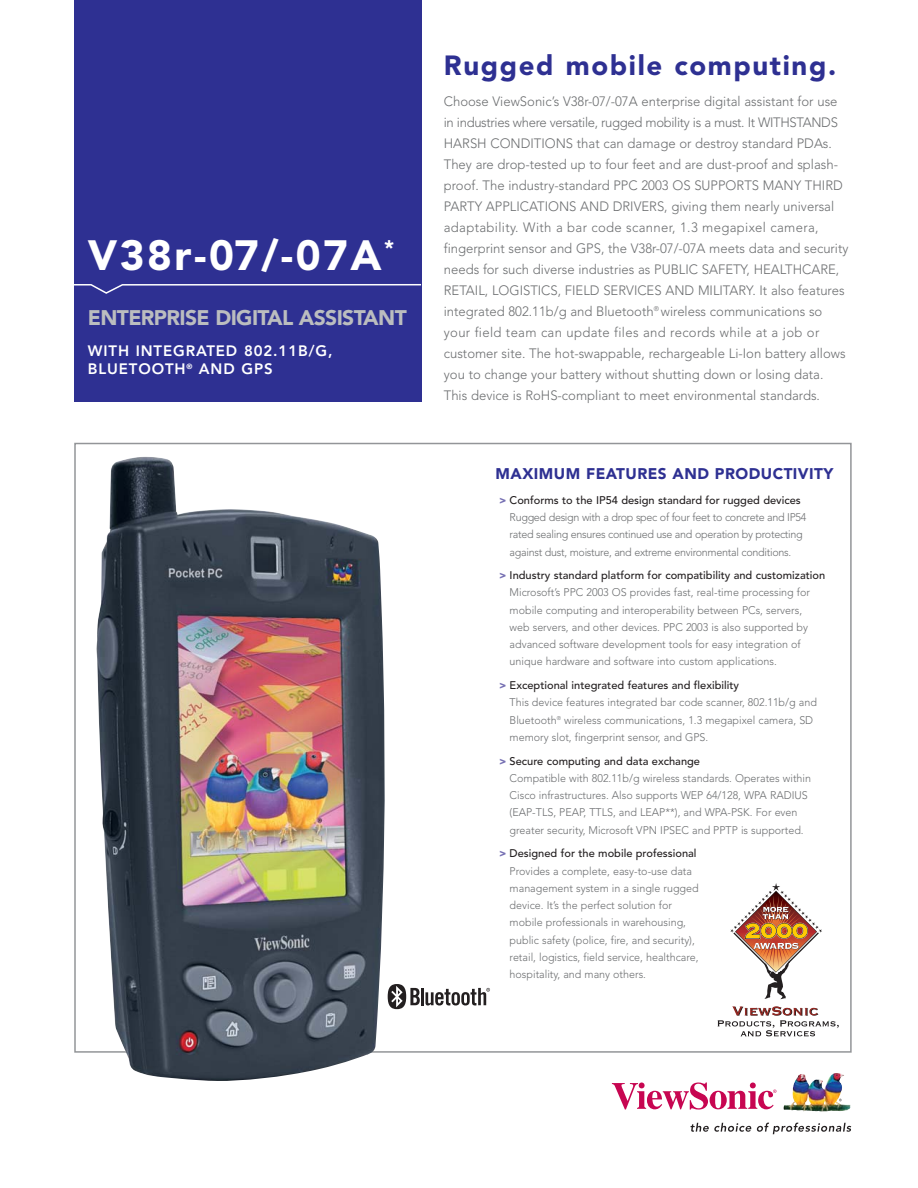
<style>
.page{position:relative;width:918px;height:1188px;background:#fff}
.page>*{position:absolute;margin:0;border:0;box-sizing:border-box;transform-origin:0 0}
.t1{font:900 42px "Avenir";letter-spacing:.06em;color:#fff}
.t2{font:900 27.6px "Avenir";letter-spacing:.06em;color:#2e3092}
.t3{font:900 21px "Avenir";letter-spacing:-.03em;color:#bbbdbf}
.t4{font:900 15.3px "Avenir";letter-spacing:.03em;color:#2e3092}
.t5{font:800 15px/18px "Avenir";letter-spacing:.06em;color:#fff}
.t6{font:300 13.5px/21px "Avenir";color:#6c6e70}
.t7{font:300 11.1px/17.2px "Avenir";color:#6c6e70}
.t8{font:300 11.1px/17.2px "Avenir";letter-spacing:-.025em;color:#6c6e70}
.s1{font-weight:900;color:#7670b3}
.s2{font-weight:500;color:#231f20}
</style>
<div class="page">
<svg style="left:690px;top:1123px;width:161px;height:11px"></svg>
<img style="left:783px;top:1073px;width:68px;height:39px">
<svg style="left:612px;top:1082px;width:165px;height:28px"></svg>
<div style="left:74px;top:0;width:347px;height:402px;background:#2e3092"></div>
<svg style="left:74px;top:283px;width:348px;height:12px"></svg>
<img style="left:96px;top:456px;width:289px;height:625px">
<img style="left:730px;top:883px;width:92px;height:116px">
<svg style="left:718px;top:1006px;width:121px;height:30px"></svg>
<svg style="left:388px;top:984px;width:102px;height:25px"></svg>
<h1 class="t1" style="left:88px;top:239px;width:308px">V38r-07/-07A<sup>*</sup></h1>
<h3 class="t3" style="left:88px;top:309px;width:320px">ENTERPRISE DIGITAL ASSISTANT</h3>
<h3 class="t5" style="left:88px;top:343px;width:246px">WITH INTEGRATED 802.11B/G,<br>BLUETOOTH<sup>®</sup> AND GPS</h3>
<h2 class="t2" style="left:444px;top:54px;width:394px">Rugged mobile computing.</h2>
<p class="t6" style="left:444px;top:92px;width:406px">Choose ViewSonic’s V38r-07/-07A enterprise digital assistant for use in industries where versatile, rugged mobility is a must. It WITHSTANDS HARSH CONDITIONS that can damage or destroy standard PDAs.<br>They are drop-tested up to four feet and are dust-proof and splash&shy;proof. The industry-standard PPC 2003 OS SUPPORTS MANY THIRD PARTY APPLICATIONS AND DRIVERS, giving them nearly universal adaptability. With a bar code scanner, 1.3 megapixel camera, fingerprint sensor and GPS, the V38r-07/-07A meets data and security needs for such diverse industries as PUBLIC SAFETY, HEALTHCARE, RETAIL, LOGISTICS, FIELD SERVICES AND MILITARY. It also features integrated 802.11b/g and Bluetooth<sup>®</sup> wireless communications so your field team can update files and records while at a job or customer site. The hot-swappable, rechargeable Li-Ion battery allows you to change your battery without shutting down or losing data.<br>This device is RoHS-compliant to meet environmental standards.</p>
<h3 class="t4" style="left:496px;top:468px;width:339px">MAXIMUM FEATURES AND PRODUCTIVITY</h3>
<p class="t8" style="left:510px;top:492px;width:298px;text-indent:-10px"><span class="s1">&gt;</span> <span class="s2">Conforms to the IP54 design standard for rugged devices </span>Rugged design with a drop spec of four feet to concrete and IP54 rated sealing ensures continued use and operation by protecting against dust, moisture, and extreme environmental conditions.</p>
<p class="t7" style="left:510px;top:568px;width:317px;text-indent:-10px"><span class="s1">&gt;</span> <span class="s2">Industry standard platform for compatibility and customization </span>Microsoft’s PPC 2003 OS provides fast, real-time processing for mobile computing and interoperability between PCs, servers,<br>web servers, and other devices. PPC 2003 is also supported by advanced software development tools for easy integration of unique hardware and software into custom applications.</p>
<p class="t7" style="left:510px;top:678px;width:309px;text-indent:-10px"><span class="s1">&gt;</span> <span class="s2">Exceptional integrated features and flexibility<br></span>This device features integrated bar code scanner, 802.11b/g and Bluetooth<sup>®</sup> wireless communications, 1.3 megapixel camera, SD memory slot, fingerprint sensor, and GPS.</p>
<p class="t7" style="left:510px;top:753px;width:303px;text-indent:-10px"><span class="s1">&gt;</span> <span class="s2">Secure computing and data exchange<br></span>Compatible with 802.11b/g wireless standards. Operates within Cisco infrastructures. Also supports WEP 64/128, WPA RADIUS (EAP-TLS, PEAP, TTLS, and LEAP**), and WPA-PSK. For even greater security, Microsoft VPN IPSEC and PPTP is supported.</p>
<p class="t7" style="left:510px;top:846px;width:191px;text-indent:-10px"><span class="s1">&gt;</span> <span class="s2">Designed for the mobile professional </span>Provides a complete, easy-to-use data management system in a single rugged device. It’s the perfect solution for mobile professionals in warehousing, public safety (police, fire, and security), retail, logistics, field service, healthcare, hospitality, and many others.</p>
</div>
